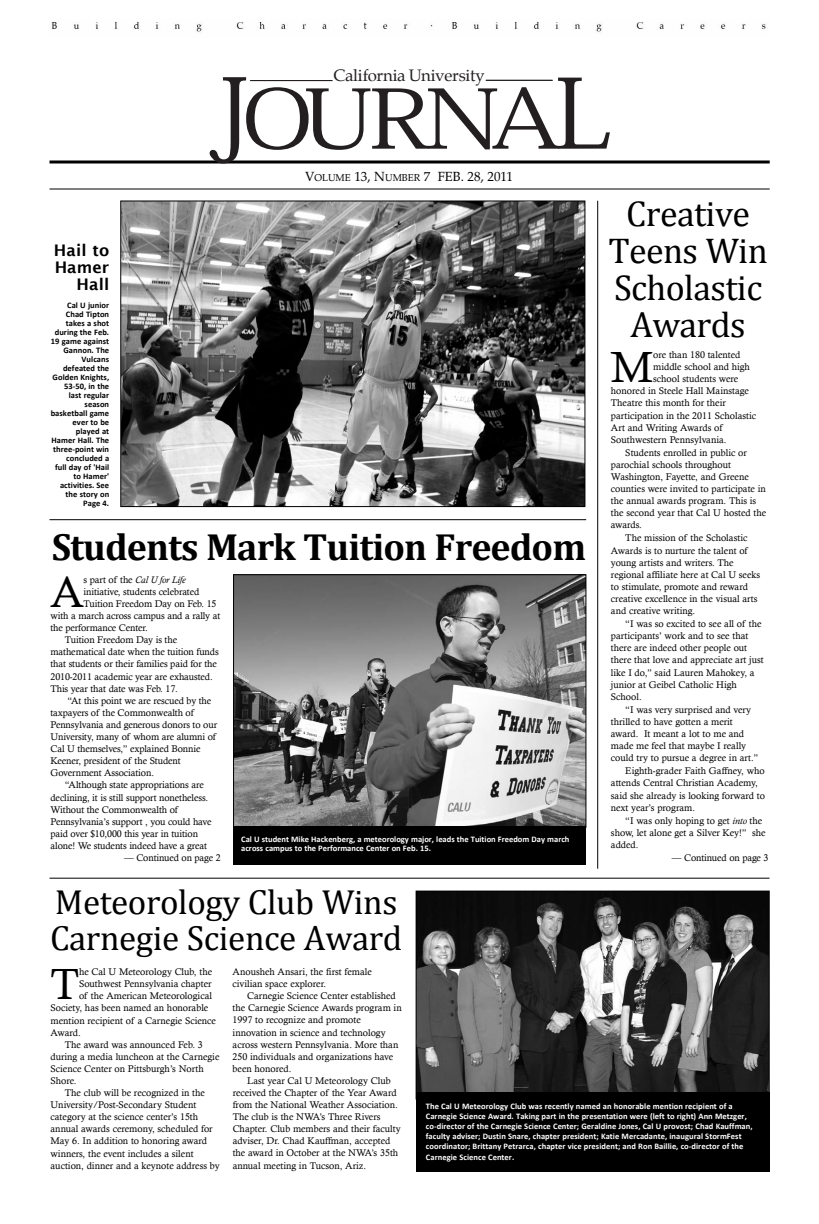
<style>
.page{position:relative;width:819px;height:1224px;background:#fff}
.page>*{position:absolute;margin:0;border:0;box-sizing:border-box;transform-origin:0 0}
.t1{font:43.7px "Calisto";color:#000}
.t2{font:700 38px "Cambria";letter-spacing:-.025em;color:#000}
.t3{font:36px/37px "Cambria";letter-spacing:-.015em;color:#000;text-align:center}
.t4{font:35px/36px "Cambria";letter-spacing:-.01em;color:#000}
.t5{font:16.3px "Palatino";letter-spacing:-.02em;color:#231f20}
.t6{font:600 16px/17px "Lucida Sans";letter-spacing:.005em;color:#000;text-align:right}
.t7{font:13px "Palatino";color:#000}
.t8{font:9.7px/12.1px "Calisto";color:#000}
.t9{font:italic 9.7px "Calisto";letter-spacing:-.01em;color:#000}
.t10{font:700 8.5px/10.2px "Calibri";letter-spacing:.005em;color:#fff}
.t11{font:700 8.5px/9px "Calibri";letter-spacing:.005em;color:#000;text-align:right}
.s1{font-size:9.8px}
.s2{font-style:normal}
.s3{font-style:italic}
</style>
<div class="page">
<hr style="left:50px;top:188px;width:720px;height:2px;background:#000">
<svg style="left:50px;top:160px;width:720px;height:4px"></svg>
<svg style="left:210px;top:77px;width:400px;height:87px"></svg>
<hr style="left:486px;top:80px;width:67px;height:1px;background:#231f20">
<hr style="left:250px;top:80px;width:82px;height:1px;background:#231f20">
<img style="left:51px;top:21px;width:715px;height:11px">
<hr style="left:50px;top:878px;width:720px;height:1px;background:#000">
<hr style="left:597px;top:201px;width:1px;height:668px;background:#000">
<img style="left:122px;top:203px;width:461px;height:302px">
<div style="left:120px;top:201px;width:465px;height:306px;border:1px solid #000"></div>
<img style="left:235px;top:576px;width:349px;height:250px">
<img style="left:418px;top:893px;width:349px;height:199px">
<div style="left:416px;top:891px;width:353px;height:208px;border:1px solid #000"></div>
<div style="left:416px;top:1092px;width:353px;height:80px;background:#000"></div>
<hr style="left:50px;top:519px;width:536px;height:1px;background:#000">
<div style="left:233px;top:826px;width:353px;height:38px;background:#000"></div>
<h3 class="t5" style="left:333px;top:62px;width:153px">California University</h3>
<h3 class="t7" style="left:305px;top:165px;width:209px">V<span class="s1">OLUME</span> 13, N<span class="s1">UMBER</span> 7 FEB. 28, 2011</h3>
<h3 class="t6" style="left:54px;top:242px;width:57px">Hail to<br>Hamer<br>Hall</h3>
<p class="t11" style="left:51px;top:300px;width:60px">Cal U junior<br>Chad Tipton takes a shot during the Feb.<br>19 game against<br>Gannon. The<br>Vulcans defeated the<br>Golden Knights,<br>53-50, in the last regular season basketball game ever to be played at<br>Hamer Hall. The three-point win concluded a<br>full day of 'Hail to Hamer' activities. See the story on<br>Page 4.</p>
<h2 class="t2" style="left:52px;top:524px;width:536px">Students Mark Tuition Freedom</h2>
<h1 class="t1" style="left:50px;top:567px;width:35px">A</h1>
<p class="t9" style="left:84px;top:574px;width:104px"><span class="s2">s part of the</span> Cal U for Life</p>
<p class="t8" style="left:84px;top:585px;width:117px">initiative, students celebrated</p>
<p class="t8" style="left:84px;top:598px;width:134px">Tuition Freedom Day on Feb. 15</p>
<p class="t8" style="left:50px;top:610px;width:171px">with a march across campus and a rally at</p>
<p class="t8" style="left:50px;top:622px;width:99px">the performance Center.</p>
<p class="t8" style="left:65px;top:634px;width:114px">Tuition Freedom Day is the</p>
<p class="t8" style="left:50px;top:646px;width:170px">mathematical date when the tuition funds</p>
<p class="t8" style="left:50px;top:658px;width:168px">that students or their families paid for the</p>
<p class="t8" style="left:50px;top:670px;width:164px">2010-2011 academic year are exhausted.</p>
<p class="t8" style="left:50px;top:682px;width:129px">This year that date was Feb. 17.</p>
<p class="t8" style="left:68px;top:694px;width:145px">“At this point we are rescued by the</p>
<p class="t8" style="left:50px;top:706px;width:145px">taxpayers of the Commonwealth of</p>
<p class="t8" style="left:50px;top:718px;width:168px">Pennsylvania and generous donors to our</p>
<p class="t8" style="left:50px;top:731px;width:167px">University, many of whom are alumni of</p>
<p class="t8" style="left:50px;top:743px;width:152px">Cal U themselves,” explained Bonnie</p>
<p class="t8" style="left:50px;top:755px;width:132px">Keener, president of the Student</p>
<p class="t8" style="left:50px;top:767px;width:105px">Government Association.</p>
<p class="t8" style="left:65px;top:779px;width:141px">“Although state appropriations are</p>
<p class="t8" style="left:50px;top:791px;width:159px">declining, it is still support nonetheless.</p>
<p class="t8" style="left:50px;top:803px;width:129px">Without the Commonwealth of</p>
<p class="t8" style="left:50px;top:815px;width:162px">Pennsylvania’s support , you could have</p>
<p class="t8" style="left:50px;top:827px;width:149px">paid over $10,000 this year in tuition</p>
<p class="t8" style="left:50px;top:839px;width:158px">alone! We students indeed have a great</p>
<p class="t8" style="left:124px;top:852px;width:98px">— Continued on page 2</p>
<p class="t10" style="left:241px;top:835px;width:330px;line-height:9px">Cal U student Mike Hackenberg, a meteorology major, leads the Tuition Freedom Day march across campus to the Performance Center on Feb. 15.</p>
<h3 class="t4" style="left:50px;top:884px;width:354px">Meteorology Club Wins<br>Carnegie Science Award</h3>
<h3 class="t3" style="left:609px;top:195px;width:161px">Creative<br>Teens Win<br>Scholastic<br>Awards</h3>
<h1 class="t1" style="left:611px;top:342px;width:44px">M</h1>
<p class="t8" style="left:653px;top:349px;width:89px">ore than 180 talented</p>
<p class="t8" style="left:653px;top:361px;width:98px">middle school and high</p>
<p class="t8" style="left:653px;top:373px;width:87px">school students were</p>
<p class="t8" style="left:611px;top:385px;width:140px">honored in Steele Hall Mainstage</p>
<p class="t8" style="left:611px;top:397px;width:116px">Theatre this month for their</p>
<p class="t8" style="left:611px;top:409px;width:147px">participation in the 2011 Scholastic</p>
<p class="t8" style="left:611px;top:421px;width:113px">Art and Writing Awards of</p>
<p class="t8" style="left:611px;top:433px;width:117px">Southwestern Pennsylvania.</p>
<p class="t8" style="left:611px;top:446px;width:157px;text-indent:14px">Students enrolled in public or parochial schools throughout<br>Washington, Fayette, and Greene counties were invited to participate in the annual awards program. This is the second year that Cal U hosted the awards.</p>
<p class="t8" style="left:611px;top:532px;width:151px;text-indent:14px">The mission of the Scholastic<br>Awards is to nurture the talent of young artists and writers. The regional affiliate here at Cal U seeks to stimulate, promote and reward creative excellence in the visual arts and creative writing.</p>
<p class="t8" style="left:611px;top:618px;width:154px;text-indent:14px">“I was so excited to see all of the participants’ work and to see that there are indeed other people out there that love and appreciate art just like I do,” said Lauren Mahokey, a junior at Geibel Catholic High<br>School.</p>
<p class="t8" style="left:611px;top:703px;width:149px;text-indent:14px">“I was very surprised and very thrilled to have gotten a merit award. It meant a lot to me and made me feel that maybe I really could try to pursue a degree in art.”</p>
<p class="t8" style="left:611px;top:765px;width:156px;text-indent:14px">Eighth-grader Faith Gaffney, who attends Central Christian Academy, said she already is looking forward to next year’s program.</p>
<p class="t8" style="left:611px;top:814px;width:156px;text-indent:14px">“I was only hoping to get <span class="s3">into</span> the show, let alone get a Silver Key!” she added.</p>
<p class="t8" style="left:672px;top:852px;width:98px">— Continued on page 3</p>
<h1 class="t1" style="left:50px;top:959px;width:30px">T</h1>
<p class="t8" style="left:79px;top:966px;width:135px">he Cal U Meteorology Club, the</p>
<p class="t8" style="left:79px;top:978px;width:134px">Southwest Pennsylvania chapter</p>
<p class="t8" style="left:79px;top:990px;width:135px">of the American Meteorological</p>
<p class="t8" style="left:51px;top:1002px;width:159px">Society, has been named an honorable</p>
<p class="t8" style="left:51px;top:1014px;width:167px">mention recipient of a Carnegie Science</p>
<p class="t8" style="left:51px;top:1026px;width:32px">Award.</p>
<p class="t8" style="left:65px;top:1038px;width:139px">The award was announced Feb. 3</p>
<p class="t8" style="left:51px;top:1050px;width:170px">during a media luncheon at the Carnegie</p>
<p class="t8" style="left:51px;top:1062px;width:155px">Science Center on Pittsburgh’s North</p>
<p class="t8" style="left:51px;top:1075px;width:28px">Shore.</p>
<p class="t8" style="left:65px;top:1087px;width:141px">The club will be recognized in the</p>
<p class="t8" style="left:51px;top:1099px;width:147px">University/Post-Secondary Student</p>
<p class="t8" style="left:51px;top:1111px;width:149px">category at the science center’s 15th</p>
<p class="t8" style="left:51px;top:1123px;width:164px">annual awards ceremony, scheduled for</p>
<p class="t8" style="left:51px;top:1135px;width:158px">May 6. In addition to honoring award</p>
<p class="t8" style="left:51px;top:1147px;width:145px">winners, the event includes a silent</p>
<p class="t8" style="left:51px;top:1159px;width:171px">auction, dinner and a keynote address by</p>
<p class="t8" style="left:233px;top:966px;width:141px">Anousheh Ansari, the first female civilian space explorer.</p>
<p class="t8" style="left:233px;top:990px;width:171px;text-indent:14px">Carnegie Science Center established the Carnegie Science Awards program in 1997 to recognize and promote innovation in science and technology across western Pennsylvania. More than 250 individuals and organizations have been honored.</p>
<p class="t8" style="left:233px;top:1074px;width:170px;text-indent:14px">Last year Cal U Meteorology Club received the Chapter of the Year Award from the National Weather Association.<br>The club is the NWA’s Three Rivers Chapter. Club members and their faculty adviser, Dr. Chad Kauffman, accepted the award in October at the NWA’s 35th annual meeting in Tucson, Ariz.</p>
<p class="t10" style="left:426px;top:1100px;width:328px">The Cal U Meteorology Club was recently named an honorable mention recipient of a Carnegie Science Award. Taking part in the presentation were (left to right) Ann Metzger, co-director of the Carnegie Science Center; Geraldine Jones, Cal U provost; Chad Kauffman, faculty adviser; Dustin Snare, chapter president; Katie Mercadante, inaugural StormFest coordinator; Brittany Petrarca, chapter vice president; and Ron Baillie, co-director of the Carnegie Science Center.</p>
</div>
